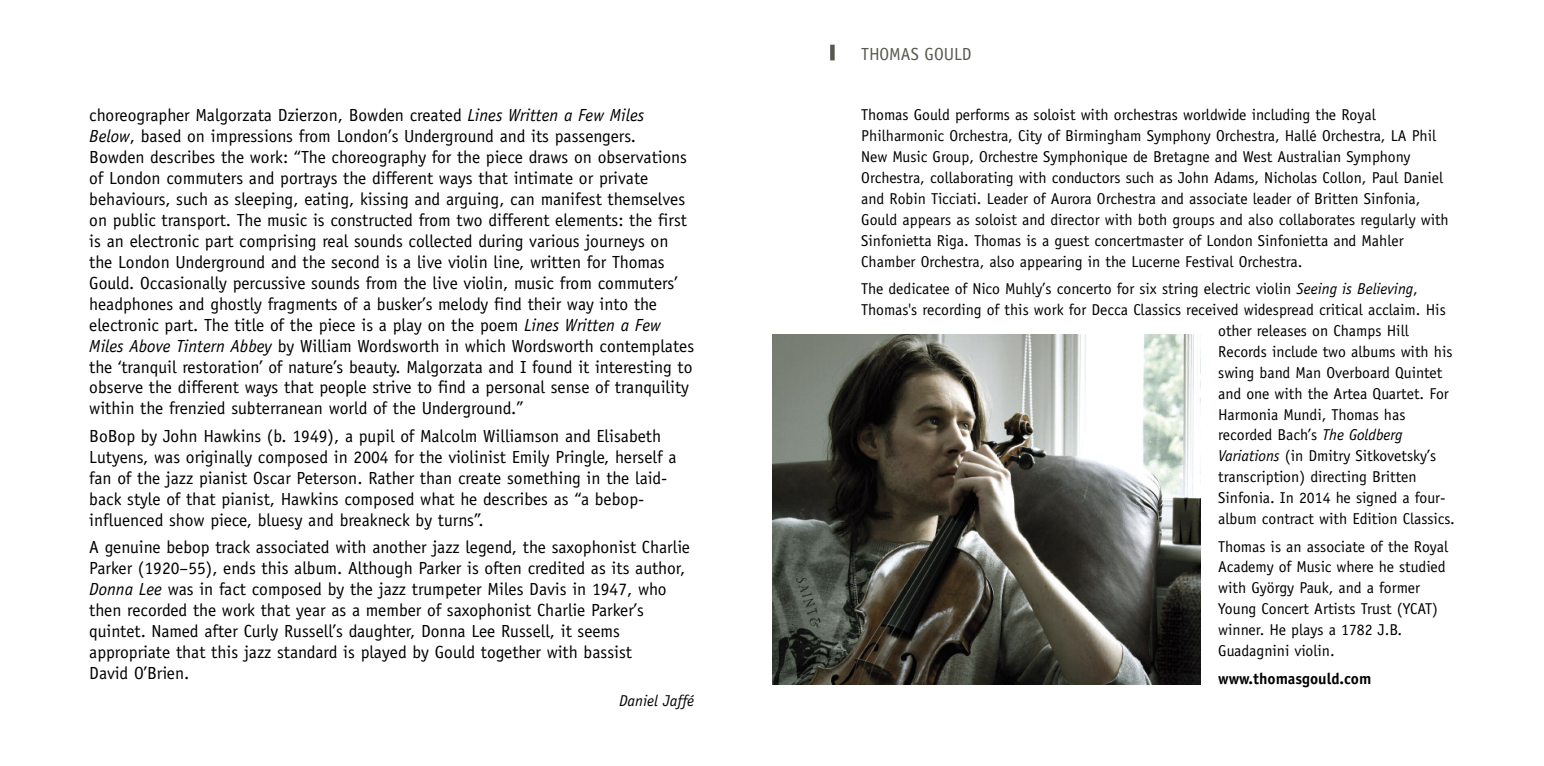
<style>
.page{position:relative;width:1544px;height:766px;background:#fff}
.page>*{position:absolute;margin:0;border:0;box-sizing:border-box;transform-origin:0 0}
.t1{font:17.55px/20.9px "Officina Sans";color:#000}
.t2{font:17.55px "Officina Sans";color:#585750}
.t3{font:15.75px/20.9px "Officina Sans";color:#000}
.t4{font:700 15.75px "Officina Sans";color:#000}
.t5{font:italic 15.75px "Officina Sans";color:#000}
.s1{font-style:italic}
</style>
<div class="page">
<svg style="left:830px;top:45px;width:4px;height:15px"></svg>
<img style="left:772px;top:334px;width:428px;height:350px">
<p class="t1" style="left:89px;top:106px;width:606px">choreographer Malgorzata Dzierzon, Bowden created <span class="s1">Lines Written a Few Miles Below</span>, based on impressions from London’s Underground and its passengers.<br>Bowden describes the work: “The choreography for the piece draws on observations of London commuters and portrays the different ways that intimate or private behaviours, such as sleeping, eating, kissing and arguing, can manifest themselves on public transport. The music is constructed from two different elements: the first is an electronic part comprising real sounds collected during various journeys on the London Underground and the second is a live violin line, written for Thomas Gould. Occasionally percussive sounds from the live violin, music from commuters’ headphones and ghostly fragments of a busker’s melody find their way into the electronic part. The title of the piece is a play on the poem <span class="s1">Lines Written a Few Miles Above Tintern Abbey</span> by William Wordsworth in which Wordsworth contemplates the ‘tranquil restoration’ of nature’s beauty. Malgorzata and I found it interesting to observe the different ways that people strive to find a personal sense of tranquility within the frenzied subterranean world of the Underground.”</p>
<p class="t1" style="left:89px;top:426px;width:588px">BoBop by John Hawkins (b. 1949), a pupil of Malcolm Williamson and Elisabeth Lutyens, was originally composed in 2004 for the violinist Emily Pringle, herself a fan of the jazz pianist Oscar Peterson. Rather than create something in the laid&shy;back style of that pianist, Hawkins composed what he describes as “a bebop&shy;influenced show piece, bluesy and breakneck by turns”.</p>
<p class="t1" style="left:89px;top:537px;width:602px">A genuine bebop track associated with another jazz legend, the saxophonist Charlie Parker (1920–55), ends this album. Although Parker is often credited as its author, <span class="s1">Donna Lee</span> was in fact composed by the jazz trumpeter Miles Davis in 1947, who then recorded the work that year as a member of saxophonist Charlie Parker’s quintet. Named after Curly Russell’s daughter, Donna Lee Russell, it seems appropriate that this jazz standard is played by Gould together with bassist<br>David O’Brien.</p>
<p class="t5" style="left:619px;top:694px;width:77px">Daniel Jaffé</p>
<p class="t2" style="left:861px;top:47px;width:112px">THOMAS GOULD</p>
<p class="t3" style="left:861px;top:105px;width:589px">Thomas Gould performs as soloist with orchestras worldwide including the Royal Philharmonic Orchestra, City of Birmingham Symphony Orchestra, Hallé Orchestra, LA Phil New Music Group, Orchestre Symphonique de Bretagne and West Australian Symphony Orchestra, collaborating with conductors such as John Adams, Nicholas Collon, Paul Daniel and Robin Ticciati. Leader of Aurora Orchestra and associate leader of Britten Sinfonia, Gould appears as soloist and director with both groups and also collaborates regularly with Sinfonietta Riga. Thomas is a guest concertmaster of London Sinfonietta and Mahler Chamber Orchestra, also appearing in the Lucerne Festival Orchestra.</p>
<p class="t3" style="left:861px;top:279px;width:558px">The dedicatee of Nico Muhly’s concerto for six string electric violin <span class="s1">Seeing is Believing</span>,</p>
<p class="t3" style="left:861px;top:300px;width:586px">Thomas's recording of this work for Decca Classics received widespread critical acclaim. His</p>
<p class="t3" style="left:1218px;top:321px;width:192px">other releases on Champs Hill</p>
<p class="t3" style="left:1218px;top:342px;width:236px">Records include two albums with his</p>
<p class="t3" style="left:1218px;top:363px;width:226px">swing band Man Overboard Quintet</p>
<p class="t3" style="left:1218px;top:384px;width:232px">and one with the Artea Quartet. For</p>
<p class="t3" style="left:1218px;top:405px;width:189px">Harmonia Mundi, Thomas has</p>
<p class="t3" style="left:1218px;top:426px;width:186px">recorded Bach’s <span class="s1">The Goldberg</span></p>
<p class="t3" style="left:1218px;top:446px;width:219px"><span class="s1">Variations</span> (in Dmitry Sitkovetsky’s</p>
<p class="t3" style="left:1218px;top:467px;width:200px">transcription) directing Britten</p>
<p class="t3" style="left:1218px;top:488px;width:229px">Sinfonia. In 2014 he signed a four-</p>
<p class="t3" style="left:1218px;top:509px;width:238px">album contract with Edition Classics.</p>
<p class="t3" style="left:1218px;top:537px;width:232px">Thomas is an associate of the Royal<br>Academy of Music where he studied with György Pauk, and a former<br>Young Concert Artists Trust (YCAT) winner. He plays a 1782 J.B.<br>Guadagnini violin.</p>
<p class="t4" style="left:1218px;top:672px;width:155px">www.thomasgould.com</p>
</div>
